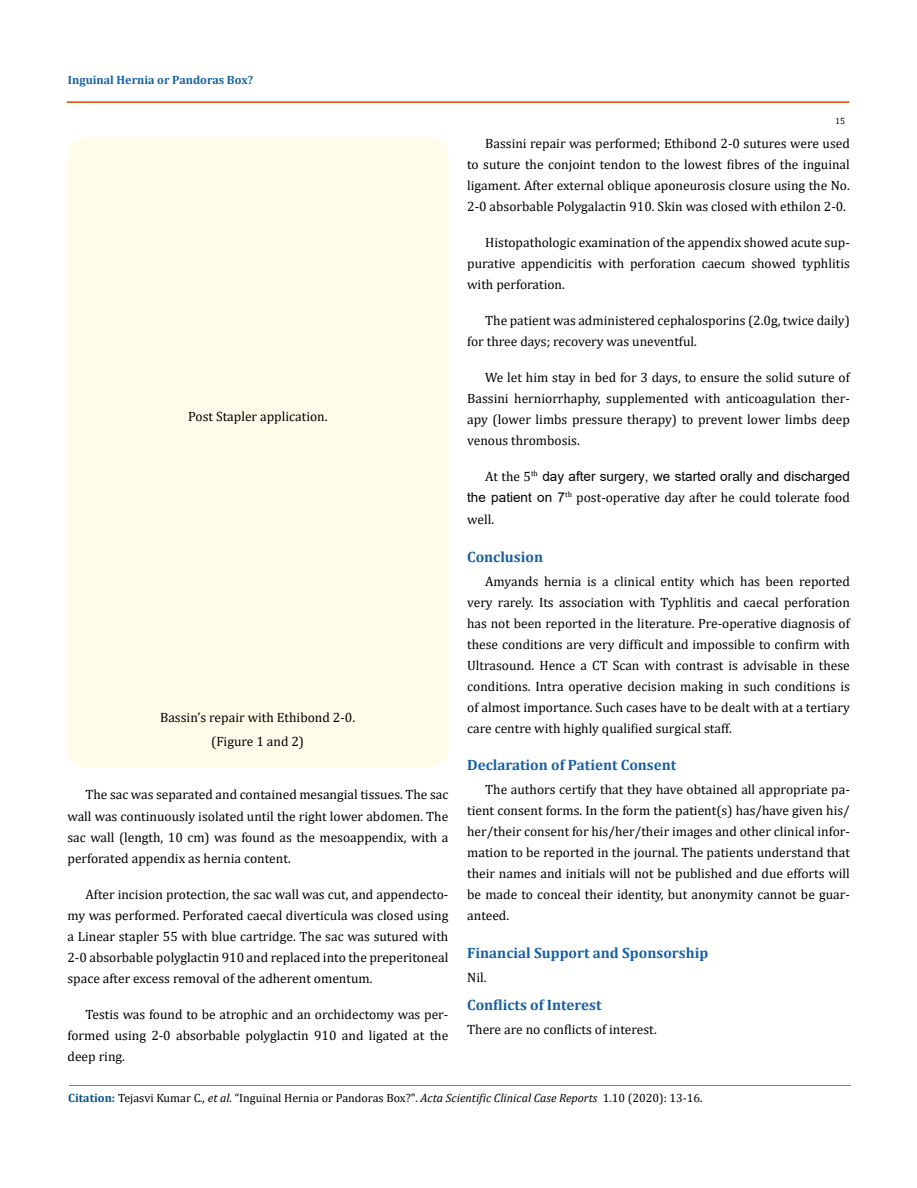
<style>
.page{position:relative;width:917px;height:1188px;background:#fff}
.page>*{position:absolute;margin:0;border:0;box-sizing:border-box;transform-origin:0 0}
.t1{font:700 15px "Cambria";color:#1560a6}
.t2{font:13.5px/21px "Cambria";color:#000;text-align:justify}
.t3{font:13.5px "Arial";color:#000}
.t4{font:12px "Cambria";color:#000}
.t5{font:700 12px "Cambria";color:#1560a6}
.t6{font:9px "Cambria";color:#000}
.s1{font-family:"Cambria"}
.s2{font-family:"Arial"}
.s3{font-weight:700;color:#035089}
.s4{font-style:italic}
</style>
<div class="page">
<div style="left:67px;top:137px;width:381px;height:630px;background:#fffde9;border-radius:18px"></div>
<div style="left:67px;top:102px;width:782px;height:1px;border:1px solid #e05d1a"></div>
<hr style="left:69px;top:1085px;width:781px;height:1px;background:#e05d1a">
<p class="t5" style="left:68px;top:71px;width:187px">Inguinal Hernia or Pandoras Box?</p>
<p class="t2" style="left:188px;top:405px;width:141px">Post Stapler application.</p>
<p class="t2" style="left:160px;top:706px;width:196px;line-height:24px;text-align:center">Bassin’s repair with Ethibond 2-0. (Figure 1 and 2)</p>
<p class="t2" style="left:67px;top:784px;width:382px;text-indent:18px">The sac was separated and contained mesangial tissues. The sac wall was continuously isolated until the right lower abdomen. The sac wall (length, 10 cm) was found as the mesoappendix, with a perforated appendix as hernia content.</p>
<p class="t2" style="left:67px;top:883px;width:382px;text-indent:18px">After incision protection, the sac wall was cut, and appendecto&shy;my was performed. Perforated caecal diverticula was closed using a Linear stapler 55 with blue cartridge. The sac was sutured with 2-0 absorbable polyglactin 910 and replaced into the preperitoneal space after excess removal of the adherent omentum.</p>
<p class="t2" style="left:67px;top:1003px;width:382px;text-indent:18px">Testis was found to be atrophic and an orchidectomy was per&shy;formed using 2-0 absorbable polyglactin 910 and ligated at the deep ring.</p>
<p class="t6" style="left:835px;top:115px;width:11px">15</p>
<p class="t2" style="left:467px;top:133px;width:384px;text-indent:18px">Bassini repair was performed; Ethibond 2-0 sutures were used to suture the conjoint tendon to the lowest fibres of the inguinal ligament. After external oblique aponeurosis closure using the No.<br>2-0 absorbable Polygalactin 910. Skin was closed with ethilon 2-0.</p>
<p class="t2" style="left:467px;top:232px;width:384px;text-indent:18px">Histopathologic examination of the appendix showed acute sup&shy;purative appendicitis with perforation caecum showed typhlitis with perforation.</p>
<p class="t2" style="left:467px;top:310px;width:384px;text-indent:18px">The patient was administered cephalosporins (2.0g, twice daily) for three days; recovery was uneventful.</p>
<p class="t2" style="left:467px;top:367px;width:384px;text-indent:18px">We let him stay in bed for 3 days, to ensure the solid suture of Bassini herniorrhaphy, supplemented with anticoagulation ther&shy;apy (lower limbs pressure therapy) to prevent lower limbs deep venous thrombosis.</p>
<p class="t3" style="left:485px;top:467px;width:366px"><span class="s1">At the 5</span><sup>th</sup> day after surgery, we started orally and discharged</p>
<p class="t2" style="left:467px;top:486px;width:384px;line-height:22.5px"><span class="s2">the patient on 7</span><sup>th</sup> post-operative day after he could tolerate food well.</p>
<p class="t1" style="left:467px;top:546px;width:77px">Conclusion</p>
<p class="t2" style="left:467px;top:571px;width:384px;text-indent:18px">Amyands hernia is a clinical entity which has been reported very rarely. Its association with Typhlitis and caecal perforation has not been reported in the literature. Pre-operative diagnosis of these conditions are very difficult and impossible to confirm with Ultrasound. Hence a CT Scan with contrast is advisable in these conditions. Intra operative decision making in such conditions is of almost importance. Such cases have to be dealt with at a tertiary care centre with highly qualified surgical staff.</p>
<p class="t1" style="left:467px;top:755px;width:211px">Declaration of Patient Consent</p>
<p class="t2" style="left:467px;top:779px;width:384px;text-indent:18px">The authors certify that they have obtained all appropriate pa&shy;tient consent forms. In the form the patient(s) has/have given his/ her/their consent for his/her/their images and other clinical infor&shy;mation to be reported in the journal. The patients understand that their names and initials will not be published and due efforts will be made to conceal their identity, but anonymity cannot be guar&shy;anteed.</p>
<p class="t1" style="left:467px;top:942px;width:243px">Financial Support and Sponsorship</p>
<p class="t2" style="left:467px;top:967px;width:21px">Nil.</p>
<p class="t1" style="left:467px;top:995px;width:136px">Conflicts of Interest</p>
<p class="t2" style="left:467px;top:1019px;width:191px">There are no conflicts of interest.</p>
<p class="t4" style="left:68px;top:1091px;width:635px"><span class="s3">Citation:</span> Tejasvi Kumar C<span class="s4">., et al.</span> “Inguinal Hernia or Pandoras Box?". <span class="s4">Acta Scientific Clinical Case Reports</span> 1.10 (2020): 13-16.</p>
</div>
